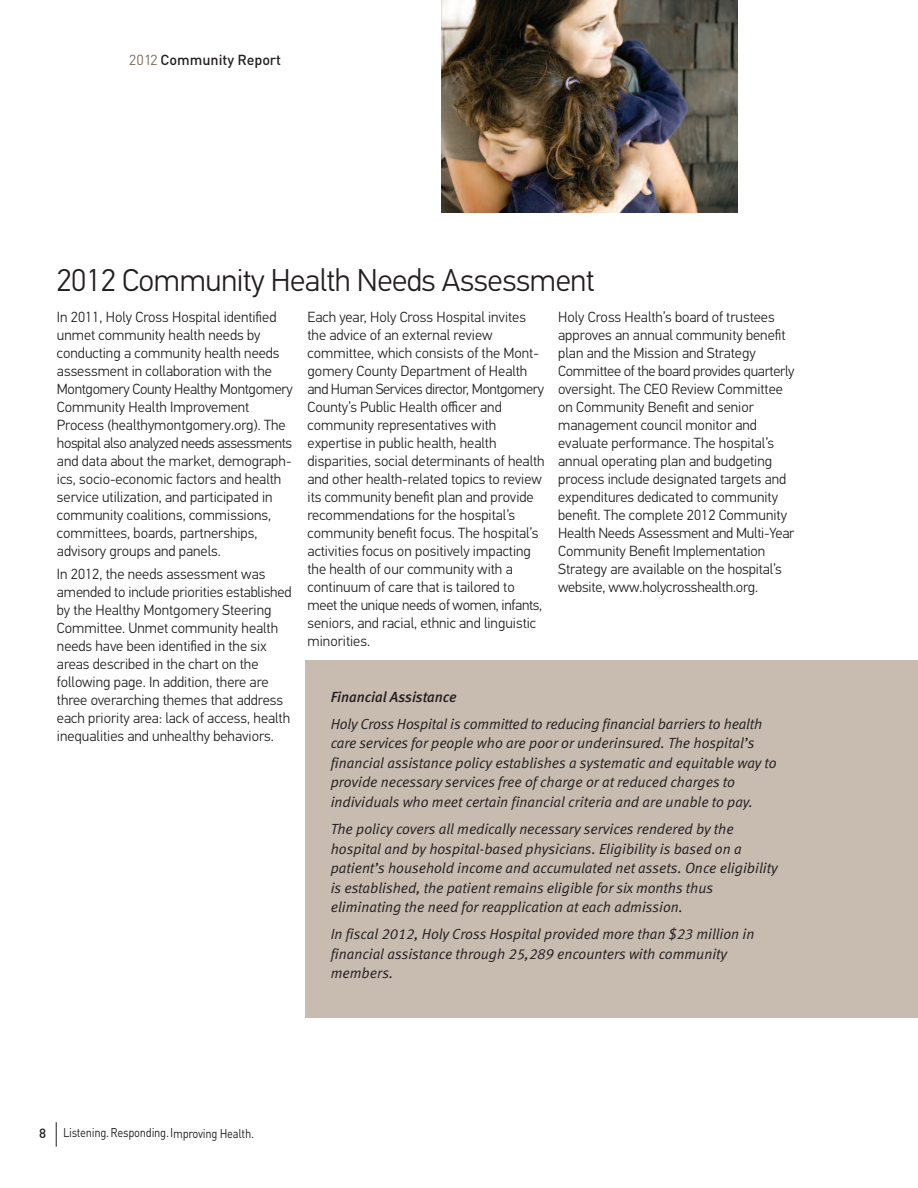
<style>
.page{position:relative;width:918px;height:1188px;background:#fff}
.page>*{position:absolute;margin:0;border:0;box-sizing:border-box;transform-origin:0 0}
.t1{font:300 31.5px "PF Din Text Pro";letter-spacing:-.015em;color:#231f20}
.t2{font:300 14.7px/18px "PF Din Text Pro";color:#231f20}
.t3{font:italic 14.7px/19.5px "Meta Normal LF";color:#231f20}
.t4{font:italic 14.7px "Meta Medium LF";color:#231f20}
.t5{font:500 14.4px "DIN";color:#231f20}
.t6{font:500 13.2px "DIN";color:#231f20}
.t7{font:12.6px "DIN";letter-spacing:-.03em;color:#231f20;scale:.88 1}
.s1{font-weight:400;color:#7e6d5f}
</style>
<div class="page">
<img style="left:442px;top:0;width:295px;height:213px">
<svg style="left:56px;top:1122px;width:1px;height:25px"></svg>
<div style="left:306px;top:660px;width:612px;height:358px;background:#c8bcb1"></div>
<p class="t5" style="left:129px;top:51px;width:154px"><span class="s1">2012</span> Community Report</p>
<h1 class="t1" style="left:57px;top:269px;width:540px">2012 Community Health Needs Assessment</h1>
<p class="t2" style="left:57px;top:309px;width:237px">In 2011, Holy Cross Hospital identified unmet community health needs by conducting a community health needs assessment in collaboration with the Montgomery County Healthy Montgomery Community Health Improvement Process (healthymontgomery.org). The hospital also analyzed needs assessments and data about the market, demograph&shy;ics, socio-economic factors and health service utilization, and participated in community coalitions, commissions, committees, boards, partnerships, advisory groups and panels.</p>
<p class="t2" style="left:57px;top:567px;width:236px">In 2012, the needs assessment was amended to include priorities established by the Healthy Montgomery Steering Committee. Unmet community health needs have been identified in the six areas described in the chart on the following page. In addition, there are three overarching themes that address each priority area: lack of access, health inequalities and unhealthy behaviors.</p>
<p class="t2" style="left:308px;top:309px;width:239px">Each year, Holy Cross Hospital invites the advice of an external review committee, which consists of the Mont&shy;gomery County Department of Health and Human Services director, Montgomery County’s Public Health officer and community representatives with expertise in public health, health disparities, social determinants of health and other health-related topics to review its community benefit plan and provide recommendations for the hospital’s community benefit focus. The hospital’s activities focus on positively impacting the health of our community with a continuum of care that is tailored to meet the unique needs of women, infants, seniors, and racial, ethnic and linguistic minorities.</p>
<p class="t2" style="left:558px;top:309px;width:238px">Holy Cross Health’s board of trustees approves an annual community benefit plan and the Mission and Strategy Committee of the board provides quarterly oversight. The CEO Review Committee on Community Benefit and senior management council monitor and evaluate performance. The hospital’s annual operating plan and budgeting process include designated targets and expenditures dedicated to community benefit. The complete 2012 Community Health Needs Assessment and Multi-Year Community Benefit Implementation Strategy are available on the hospital’s website, www.holycrosshealth.org.</p>
<p class="t4" style="left:331px;top:691px;width:127px">Financial Assistance</p>
<p class="t3" style="left:331px;top:715px;width:448px">Holy Cross Hospital is committed to reducing financial barriers to health care services for people who are poor or underinsured. The hospital’s financial assistance policy establishes a systematic and equitable way to provide necessary services free of charge or at reduced charges to individuals who meet certain financial criteria and are unable to pay.</p>
<p class="t3" style="left:331px;top:820px;width:448px">The policy covers all medically necessary services rendered by the hospital and by hospital-based physicians. Eligibility is based on a patient’s household income and accumulated net assets. Once eligibility is established, the patient remains eligible for six months thus eliminating the need for reapplication at each admission.</p>
<p class="t3" style="left:331px;top:926px;width:425px">In fiscal 2012, Holy Cross Hospital provided more than $23 million in financial assistance through 25,289 encounters with community members.</p>
<p class="t6" style="left:39px;top:1126px;width:9px">8</p>
<p class="t7" style="left:63px;top:1125px;width:219px">Listening.Responding.Improving Health.</p>
</div>
